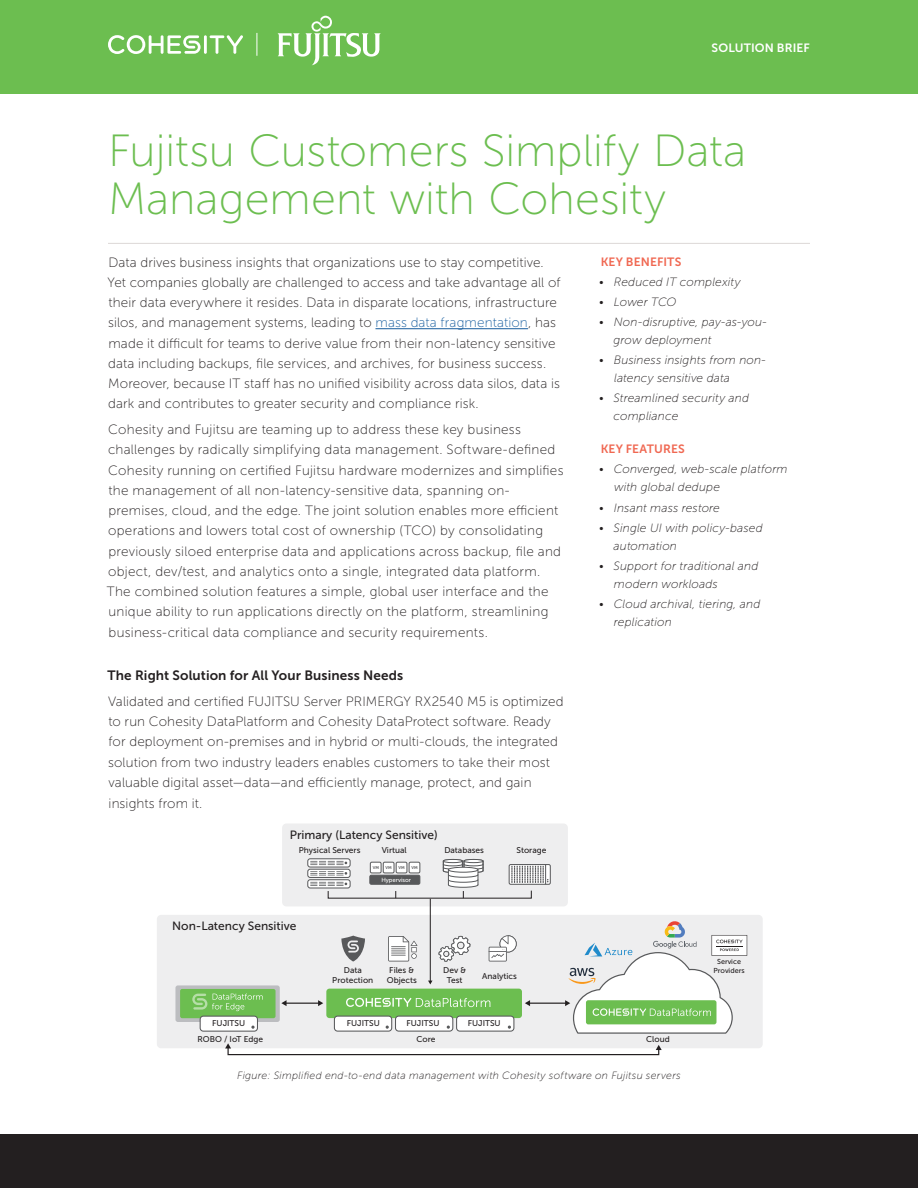
<style>
.page{position:relative;width:918px;height:1188px;background:#fff}
.page>*{position:absolute;margin:0;border:0;box-sizing:border-box;transform-origin:0 0}
.H1_-_Green{font:45px/48px "Museo Sans 100";color:#6cbe50}
.Body_Copy_-_Paragrap{font:13.5px/20.2px "Museo Sans 100";letter-spacing:.01em;color:#231f20}
.Subhead{font:13.5px "Museo Sans 700";letter-spacing:.01em;color:#231f20}
.t1{font:italic 12px/18px "Museo Sans 100";letter-spacing:.01em;color:#231f20}
.t2{font:12px "Museo Sans 500";color:#231f20}
.Subhead_2_-_Salmon{font:12px "Museo Sans 700";letter-spacing:.01em;color:#f06852}
.t3{font:12px "Museo Sans 700";letter-spacing:.01em;color:#fff}
.Body_Copy_-_Paragrap-2{font:italic 10.5px "Museo Sans 100";letter-spacing:.025em;color:#231f20}
.t4{font:8.4px/10.1px "Museo Sans 500";color:#231f20;text-align:center}
.t5{font:7.2px/8.6px "Museo Sans 500";color:#231f20;text-align:center}
.t6{font:6px "Museo Sans 500";color:#fff}
.t7{font:4.2px "Museo Sans 700";letter-spacing:-.005em;color:#58595b}
.s1{color:#175d9e}
</style>
<div class="page">
<div style="left:0;top:0;width:918px;height:94px;background:#6cbe50"></div>
<hr style="left:204px;top:35px;width:3px;height:19px;background:#fff">
<svg style="left:210px;top:35px;width:33px;height:19px"></svg>
<svg style="left:108px;top:35px;width:93px;height:19px"></svg>
<hr style="left:108px;top:243px;width:702px;height:1px;background:#dcd8d7">
<hr style="left:375px;top:328px;width:153px;height:1px;background:#175d9e">
<div style="left:0;top:1134px;width:918px;height:54px;background:#231f20"></div>
<div style="left:157px;top:915px;width:606px;height:133px;background:#eeeeef;border-radius:4px"></div>
<div style="left:326px;top:989px;width:196px;height:29px;background:#6cbe50;border-radius:3px"></div>
<svg style="left:346px;top:998px;width:144px;height:9px"></svg>
<svg style="left:489px;top:935px;width:28px;height:27px"></svg>
<svg style="left:341px;top:936px;width:24px;height:25px"></svg>
<svg style="left:388px;top:936px;width:29px;height:26px"></svg>
<svg style="left:439px;top:936px;width:31px;height:26px"></svg>
<div style="left:175px;top:985px;width:105px;height:37px;background:#bcbdc0;border-radius:2px"></div>
<div style="left:180px;top:989px;width:96px;height:29px;background:#6cbe50;border-radius:2px"></div>
<hr style="left:286px;top:1003px;width:33px;height:1px;background:#231f20">
<svg style="left:281px;top:1000px;width:6px;height:6px"></svg>
<svg style="left:318px;top:1000px;width:5px;height:6px"></svg>
<svg style="left:225px;top:1043px;width:437px;height:13px"></svg>
<hr style="left:529px;top:1003px;width:37px;height:1px;background:#231f20">
<svg style="left:525px;top:1000px;width:5px;height:6px"></svg>
<div style="left:282px;top:824px;width:286px;height:82px;background:#eeeeef;border-radius:4px"></div>
<div style="left:308px;top:869px;width:42px;height:8px;background:#fff;border-radius:2px"></div>
<div style="left:307px;top:869px;width:44px;height:9px;border:1px solid #58595b;border-radius:2px"></div>
<svg style="left:310px;top:871px;width:37px;height:5px"></svg>
<div style="left:308px;top:859px;width:42px;height:8px;background:#f5f5f5;border-radius:2px"></div>
<div style="left:307px;top:858px;width:44px;height:10px;border:1px solid #58595b;border-radius:2px"></div>
<svg style="left:310px;top:861px;width:37px;height:4px"></svg>
<svg style="left:308px;top:880px;width:42px;height:8px"></svg>
<div style="left:307px;top:879px;width:44px;height:10px;border:1px solid #58595b;border-radius:2px"></div>
<svg style="left:310px;top:882px;width:37px;height:4px"></svg>
<div style="left:370px;top:862px;width:11px;height:11px;background:#fff;border-radius:2px"></div>
<div style="left:370px;top:862px;width:11px;height:11px;border:1px solid #58595b;border-radius:2px"></div>
<div style="left:383px;top:862px;width:11px;height:11px;background:#fff;border-radius:2px"></div>
<div style="left:383px;top:862px;width:11px;height:11px;border:1px solid #58595b;border-radius:2px"></div>
<div style="left:396px;top:862px;width:11px;height:11px;background:#fff;border-radius:2px"></div>
<div style="left:396px;top:862px;width:11px;height:11px;border:1px solid #58595b;border-radius:2px"></div>
<div style="left:409px;top:862px;width:11px;height:11px;background:#fff;border-radius:2px"></div>
<div style="left:409px;top:862px;width:11px;height:11px;border:1px solid #58595b;border-radius:2px"></div>
<div style="left:370px;top:875px;width:50px;height:9px;background:#57585a;border-radius:2px"></div>
<div style="left:370px;top:875px;width:50px;height:10px;border:1px solid #58595b;border-radius:2px"></div>
<svg style="left:443px;top:859px;width:41px;height:39px"></svg>
<hr style="left:430px;top:899px;width:1px;height:82px;background:#231f20">
<div style="left:509px;top:864px;width:42px;height:21px;border:1px solid #58595b;border-radius:2px"></div>
<svg style="left:511px;top:865px;width:38px;height:19px"></svg>
<svg style="left:334px;top:1016px;width:180px;height:16px;background:#e6e6e6"></svg>
<svg style="left:192px;top:994px;width:71px;height:38px"></svg>
<svg style="left:565px;top:921px;width:182px;height:113px"></svg>
<svg style="left:257px;top:33px;width:1px;height:23px"></svg>
<svg style="left:278px;top:16px;width:103px;height:49px"></svg>
<p class="t3" style="left:712px;top:41px;width:100px">SOLUTION BRIEF</p>
<p class="H1_-_Green" style="left:108px;top:127px;width:640px">Fujitsu Customers Simplify Data<br>Management with Cohesity</p>
<p class="Body_Copy_-_Paragrap" style="left:108px;top:252px;width:455px">Data drives business insights that organizations use to stay competitive.<br>Yet companies globally are challenged to access and take advantage all of their data everywhere it resides. Data in disparate locations, infrastructure silos, and management systems, leading to <span class="s1">mass data fragmentation</span>, has made it difficult for teams to derive value from their non-latency sensitive data including backups, file services, and archives, for business success.<br>Moreover, because IT staff has no unified visibility across data silos, data is dark and contributes to greater security and compliance risk.</p>
<p class="Body_Copy_-_Paragrap" style="left:107px;top:419px;width:458px">Cohesity and Fujitsu are teaming up to address these key business challenges by radically simplifying data management. Software-defined Cohesity running on certified Fujitsu hardware modernizes and simplifies the management of all non-latency-sensitive data, spanning on&shy;premises, cloud, and the edge. The joint solution enables more efficient operations and lowers total cost of ownership (TCO) by consolidating previously siloed enterprise data and applications across backup, file and object, dev/test, and analytics onto a single, integrated data platform.<br>The combined solution features a simple, global user interface and the unique ability to run applications directly on the platform, streamlining business-critical data compliance and security requirements.</p>
<p class="Subhead" style="left:108px;top:668px;width:297px">The Right Solution for All Your Business Needs</p>
<p class="Body_Copy_-_Paragrap" style="left:108px;top:691px;width:457px">Validated and certified FUJITSU Server PRIMERGY RX2540 M5 is optimized to run Cohesity DataPlatform and Cohesity DataProtect software. Ready for deployment on-premises and in hybrid or multi-clouds, the integrated solution from two industry leaders enables customers to take their most valuable digital asset—data—and efficiently manage, protect, and gain insights from it.</p>
<p class="Subhead_2_-_Salmon" style="left:601px;top:255px;width:82px">KEY BENEFITS</p>
<p class="t1" style="left:599px;top:273px;width:143px">• Reduced IT complexity</p>
<p class="t1" style="left:599px;top:293px;width:79px">• Lower TCO</p>
<p class="t1" style="left:613px;top:313px;width:155px;text-indent:-14px">• Non-disruptive, pay-as-you&shy;grow deployment</p>
<p class="t1" style="left:614px;top:351px;width:153px;text-indent:-15px">• Business insights from non&shy;latency sensitive data</p>
<p class="t1" style="left:614px;top:389px;width:137px;text-indent:-14px">• Streamlined security and compliance</p>
<p class="Subhead_2_-_Salmon" style="left:601px;top:442px;width:86px">KEY FEATURES</p>
<p class="t1" style="left:614px;top:460px;width:175px;text-indent:-15px">• Converged, web-scale platform with global dedupe</p>
<p class="t1" style="left:599px;top:499px;width:122px">• Insant mass restore</p>
<p class="t1" style="left:614px;top:519px;width:151px;text-indent:-15px">• Single UI with policy-based automation</p>
<p class="t1" style="left:614px;top:557px;width:146px;text-indent:-15px">• Support for traditional and modern workloads</p>
<p class="t1" style="left:614px;top:595px;width:148px;text-indent:-15px">• Cloud archival, tiering, and replication</p>
<p class="t2" style="left:290px;top:828px;width:150px">Primary (Latency Sensitive)</p>
<p class="t4" style="left:299px;top:846px;width:63px">Physical Servers</p>
<p class="t4" style="left:382px;top:846px;width:27px">Virtual</p>
<p class="t4" style="left:444px;top:846px;width:41px">Databases</p>
<p class="t4" style="left:517px;top:846px;width:31px">Storage</p>
<p class="t7" style="left:373px;top:865px;width:8px">VM</p>
<p class="t7" style="left:386px;top:865px;width:8px">VM</p>
<p class="t7" style="left:399px;top:865px;width:8px">VM</p>
<p class="t7" style="left:411px;top:865px;width:8px">VM</p>
<p class="t6" style="left:381px;top:876px;width:31px">Hypervisor</p>
<p class="t2" style="left:172px;top:919px;width:126px">Non-Latency Sensitive</p>
<p class="t4" style="left:332px;top:965px;width:43px">Data<br>Protection</p>
<p class="t4" style="left:387px;top:965px;width:31px;text-align:left">Files &amp;<br>Objects</p>
<p class="t4" style="left:443px;top:965px;width:24px">Dev &amp;<br>Test</p>
<p class="t4" style="left:482px;top:971px;width:36px">Analytics</p>
<p class="t4" style="left:212px;top:1018px;width:35px">FUJITSU</p>
<p class="t4" style="left:347px;top:1018px;width:35px">FUJITSU</p>
<p class="t4" style="left:406px;top:1018px;width:35px">FUJITSU</p>
<p class="t4" style="left:468px;top:1018px;width:35px">FUJITSU</p>
<p class="t4" style="left:197px;top:1034px;width:67px">ROBO / IoT Edge</p>
<p class="t4" style="left:416px;top:1034px;width:21px">Core</p>
<p class="t4" style="left:646px;top:1034px;width:25px">Cloud</p>
<p class="Body_Copy_-_Paragrap-2" style="left:237px;top:1070px;width:445px">Figure: Simplified end-to-end data management with Cohesity software on Fujitsu servers</p>
<p class="t5" style="left:714px;top:957px;width:33px">Service<br>Providers</p>
</div>
